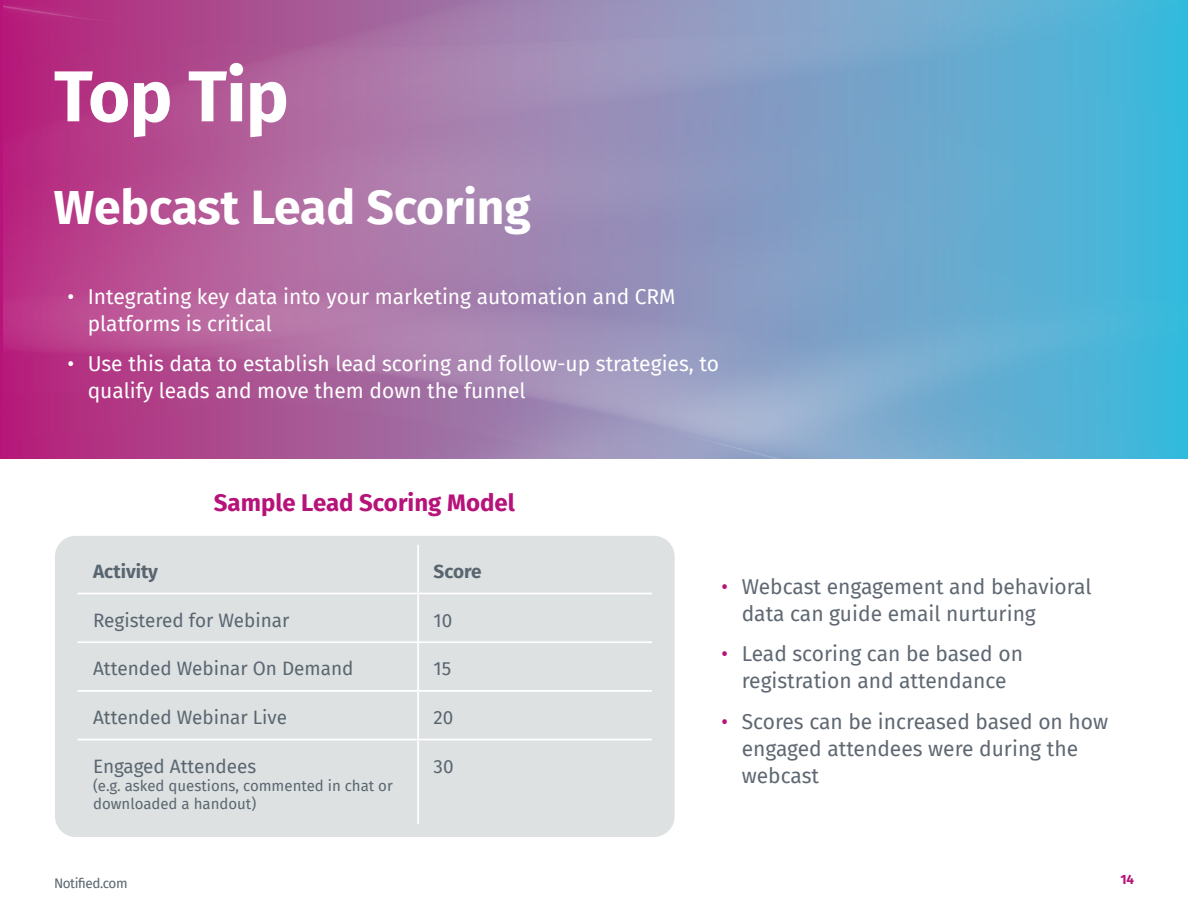
<style>
.page{position:relative;width:1188px;height:918px;background:#fff}
.page>*{position:absolute;margin:0;border:0;box-sizing:border-box;transform-origin:0 0}
.t1{font:700 72px "Fira Sans";letter-spacing:-.01em;color:#fff}
.t2{font:700 48px "Fira Sans";color:#fff}
.t3{font:700 24px "Fira Sans";color:#b61279}
.t4{font:21px/27px "Fira Sans";color:#5f6872}
.t5{font:21px/27px "Fira Sans";color:#fff}
.t6{font:18.9px "Fira Sans";color:#596670}
.t7{font:700 18.9px "Fira Sans";color:#596670}
.t8{font:15px/18px "Fira Sans";color:#596670}
.t9{font:13.5px "Fira Sans";letter-spacing:-.03em;color:#596670}
.t10{font:700 13.5px "Fira Sans";color:#b61279}
.s1{color:#b61279}
</style>
<div class="page">
<img style="left:4px;top:0;width:1184px;height:459px">
<div style="left:55px;top:536px;width:620px;height:301px;background:#dee1e2;border-radius:21px"></div>
<hr style="left:417px;top:545px;width:2px;height:48px;background:#fff">
<hr style="left:78px;top:593px;width:340px;height:1px;background:#fff">
<hr style="left:418px;top:593px;width:234px;height:1px;background:#fff">
<hr style="left:417px;top:594px;width:2px;height:47px;background:#fff">
<hr style="left:78px;top:641px;width:340px;height:2px;background:#fff">
<hr style="left:418px;top:641px;width:234px;height:2px;background:#fff">
<hr style="left:417px;top:643px;width:2px;height:47px;background:#fff">
<hr style="left:78px;top:690px;width:340px;height:2px;background:#fff">
<hr style="left:418px;top:690px;width:234px;height:2px;background:#fff">
<hr style="left:417px;top:692px;width:2px;height:47px;background:#fff">
<hr style="left:78px;top:739px;width:340px;height:1px;background:#fff">
<hr style="left:418px;top:739px;width:234px;height:1px;background:#fff">
<hr style="left:417px;top:740px;width:2px;height:84px;background:#fff">
<h1 class="t1" style="left:54px;top:36px;width:236px">Top Tip</h1>
<h2 class="t2" style="left:54px;top:167px;width:479px">Webcast Lead Scoring</h2>
<p class="t5" style="left:88px;top:282px;width:589px;text-indent:-20px">• Integrating key data into your marketing automation and CRM platforms is critical</p>
<p class="t5" style="left:88px;top:350px;width:633px;text-indent:-20px">• Use this data to establish lead scoring and follow-up strategies, to qualify leads and move them down the funnel</p>
<p class="t3" style="left:214px;top:483px;width:302px">Sample Lead Scoring Model</p>
<p class="t7" style="left:93px;top:556px;width:66px">Activity</p>
<p class="t7" style="left:434px;top:556px;width:50px">Score</p>
<p class="t6" style="left:93px;top:606px;width:198px">Registered for Webinar</p>
<p class="t6" style="left:434px;top:606px;width:20px">10</p>
<p class="t6" style="left:93px;top:655px;width:262px">Attended Webinar On Demand</p>
<p class="t6" style="left:434px;top:655px;width:19px">15</p>
<p class="t6" style="left:93px;top:703px;width:196px">Attended Webinar Live</p>
<p class="t6" style="left:434px;top:703px;width:21px">20</p>
<p class="t6" style="left:93px;top:752px;width:165px">Engaged Attendees</p>
<p class="t8" style="left:93px;top:776px;width:301px">(e.g. asked questions, commented in chat or downloaded a handout)</p>
<p class="t6" style="left:434px;top:752px;width:22px">30</p>
<p class="t9" style="left:54px;top:873px;width:75px">Notified.com</p>
<p class="t4" style="left:742px;top:572px;width:351px;text-indent:-20px"><span class="s1">•</span> Webcast engagement and behavioral data can guide email nurturing</p>
<p class="t4" style="left:722px;top:640px;width:303px;text-align:center"><span class="s1">•</span> Lead scoring can be based on registration and attendance</p>
<p class="t4" style="left:742px;top:707px;width:368px;text-indent:-20px"><span class="s1">•</span> Scores can be increased based on how engaged attendees were during the webcast</p>
<p class="t10" style="left:1121px;top:868px;width:15px">14</p>
</div>
